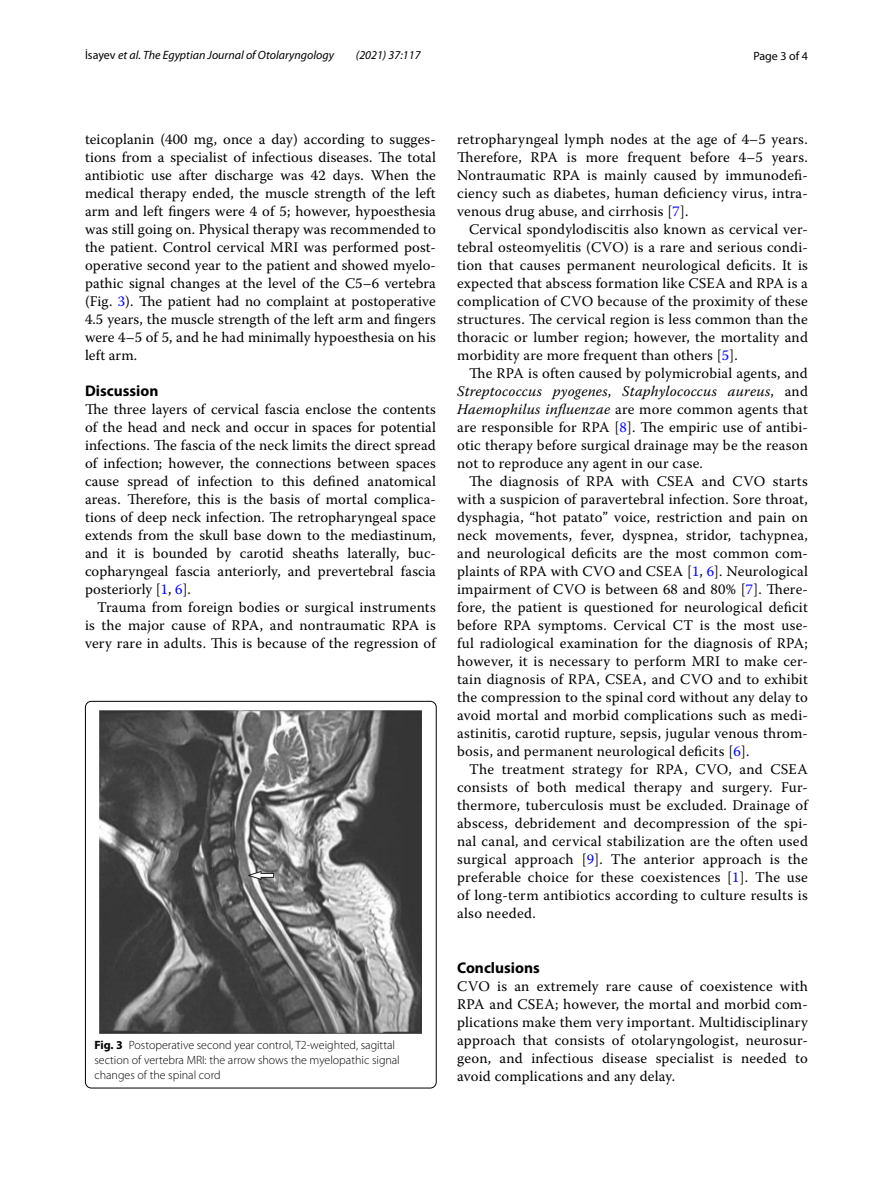
<style>
.page{position:relative;width:893px;height:1187px;background:#fff}
.page>*{position:absolute;margin:0;border:0;box-sizing:border-box;transform-origin:0 0}
.t1{font:700 15.45px "Myriad Pro";color:#000}
.t2{font:14.7px/18px "Warnock Pro";letter-spacing:.015em;color:#000;text-align:justify}
.t3{font:300 12px/15px "Myriad Pro";color:#000}
.t4{font:italic 12px "Myriad Pro";color:#000}
.t5{font:12px "Myriad Pro";color:#000}
.s1{font-style:normal}
.s2{color:#00f}
.s3{font-weight:700}
.s4{font-style:italic}
</style>
<div class="page">
<img style="left:100px;top:710px;width:322px;height:323px">
<div style="left:85px;top:701px;width:351px;height:387px;border:1px solid #000;border-radius:6px"></div>
<p class="t4" style="left:85px;top:48px;width:251px"><span class="s1">İsayev</span> et al. The Egyptian Journal of Otolaryngology</p>
<p class="t4" style="left:356px;top:48px;width:66px">(2021) 37:117</p>
<p class="t5" style="left:753px;top:48px;width:56px">Page 3 of 4</p>
<p class="t2" style="left:85px;top:130px;width:352px">teicoplanin (400 mg, once a day) according to sugges&shy;tions from a specialist of infectious diseases. The total antibiotic use after discharge was 42 days. When the medical therapy ended, the muscle strength of the left arm and left fingers were 4 of 5; however, hypoesthesia was still going on. Physical therapy was recommended to the patient. Control cervical MRI was performed post&shy;operative second year to the patient and showed myelo&shy;pathic signal changes at the level of the C5–6 vertebra (Fig. <span class="s2">3</span>). The patient had no complaint at postoperative 4.5 years, the muscle strength of the left arm and fingers were 4–5 of 5, and he had minimally hypoesthesia on his left arm.</p>
<p class="t1" style="left:85px;top:380px;width:75px">Discussion</p>
<p class="t2" style="left:85px;top:400px;width:352px">The three layers of cervical fascia enclose the contents of the head and neck and occur in spaces for potential infections. The fascia of the neck limits the direct spread of infection; however, the connections between spaces cause spread of infection to this defined anatomical areas. Therefore, this is the basis of mortal complica&shy;tions of deep neck infection. The retropharyngeal space extends from the skull base down to the mediastinum, and it is bounded by carotid sheaths laterally, buc&shy;copharyngeal fascia anteriorly, and prevertebral fascia posteriorly [<span class="s2">1</span>, <span class="s2">6</span>].</p>
<p class="t2" style="left:85px;top:598px;width:352px;text-indent:12px">Trauma from foreign bodies or surgical instruments is the major cause of RPA, and nontraumatic RPA is very rare in adults. This is because of the regression of</p>
<p class="t3" style="left:94px;top:1037px;width:307px"><span class="s3">Fig. 3</span> Postoperative second year control, T2-weighted, sagittal section of vertebra MRI: the arrow shows the myelopathic signal changes of the spinal cord</p>
<p class="t2" style="left:457px;top:130px;width:352px">retropharyngeal lymph nodes at the age of 4–5 years.<br>Therefore, RPA is more frequent before 4–5 years.<br>Nontraumatic RPA is mainly caused by immunodefi&shy;ciency such as diabetes, human deficiency virus, intra&shy;venous drug abuse, and cirrhosis [<span class="s2">7</span>].</p>
<p class="t2" style="left:457px;top:220px;width:352px;text-indent:12px">Cervical spondylodiscitis also known as cervical ver&shy;tebral osteomyelitis (CVO) is a rare and serious condi&shy;tion that causes permanent neurological deficits. It is expected that abscess formation like CSEA and RPA is a complication of CVO because of the proximity of these structures. The cervical region is less common than the thoracic or lumber region; however, the mortality and morbidity are more frequent than others [<span class="s2">5</span>].</p>
<p class="t2" style="left:457px;top:364px;width:352px;text-indent:12px">The RPA is often caused by polymicrobial agents, and <span class="s4">Streptococcus pyogenes</span>, <span class="s4">Staphylococcus aureus</span>, and <span class="s4">Haemophilus influenzae</span> are more common agents that are responsible for RPA [<span class="s2">8</span>]. The empiric use of antibi&shy;otic therapy before surgical drainage may be the reason not to reproduce any agent in our case.</p>
<p class="t2" style="left:457px;top:472px;width:352px;text-indent:12px">The diagnosis of RPA with CSEA and CVO starts with a suspicion of paravertebral infection. Sore throat, dysphagia, “hot patato” voice, restriction and pain on neck movements, fever, dyspnea, stridor, tachypnea, and neurological deficits are the most common com&shy;plaints of RPA with CVO and CSEA [<span class="s2">1</span>, <span class="s2">6</span>]. Neurological impairment of CVO is between 68 and 80% [<span class="s2">7</span>]. There&shy;fore, the patient is questioned for neurological deficit before RPA symptoms. Cervical CT is the most use&shy;ful radiological examination for the diagnosis of RPA; however, it is necessary to perform MRI to make cer&shy;tain diagnosis of RPA, CSEA, and CVO and to exhibit the compression to the spinal cord without any delay to avoid mortal and morbid complications such as medi&shy;astinitis, carotid rupture, sepsis, jugular venous throm&shy;bosis, and permanent neurological deficits [<span class="s2">6</span>].</p>
<p class="t2" style="left:457px;top:760px;width:352px;text-indent:12px">The treatment strategy for RPA, CVO, and CSEA consists of both medical therapy and surgery. Fur&shy;thermore, tuberculosis must be excluded. Drainage of abscess, debridement and decompression of the spi&shy;nal canal, and cervical stabilization are the often used surgical approach [<span class="s2">9</span>]. The anterior approach is the preferable choice for these coexistences [<span class="s2">1</span>]. The use of long-term antibiotics according to culture results is also needed.</p>
<p class="t1" style="left:457px;top:957px;width:84px">Conclusions</p>
<p class="t2" style="left:457px;top:976px;width:352px">CVO is an extremely rare cause of coexistence with RPA and CSEA; however, the mortal and morbid com&shy;plications make them very important. Multidisciplinary approach that consists of otolaryngologist, neurosur&shy;geon, and infectious disease specialist is needed to avoid complications and any delay.</p>
</div>
